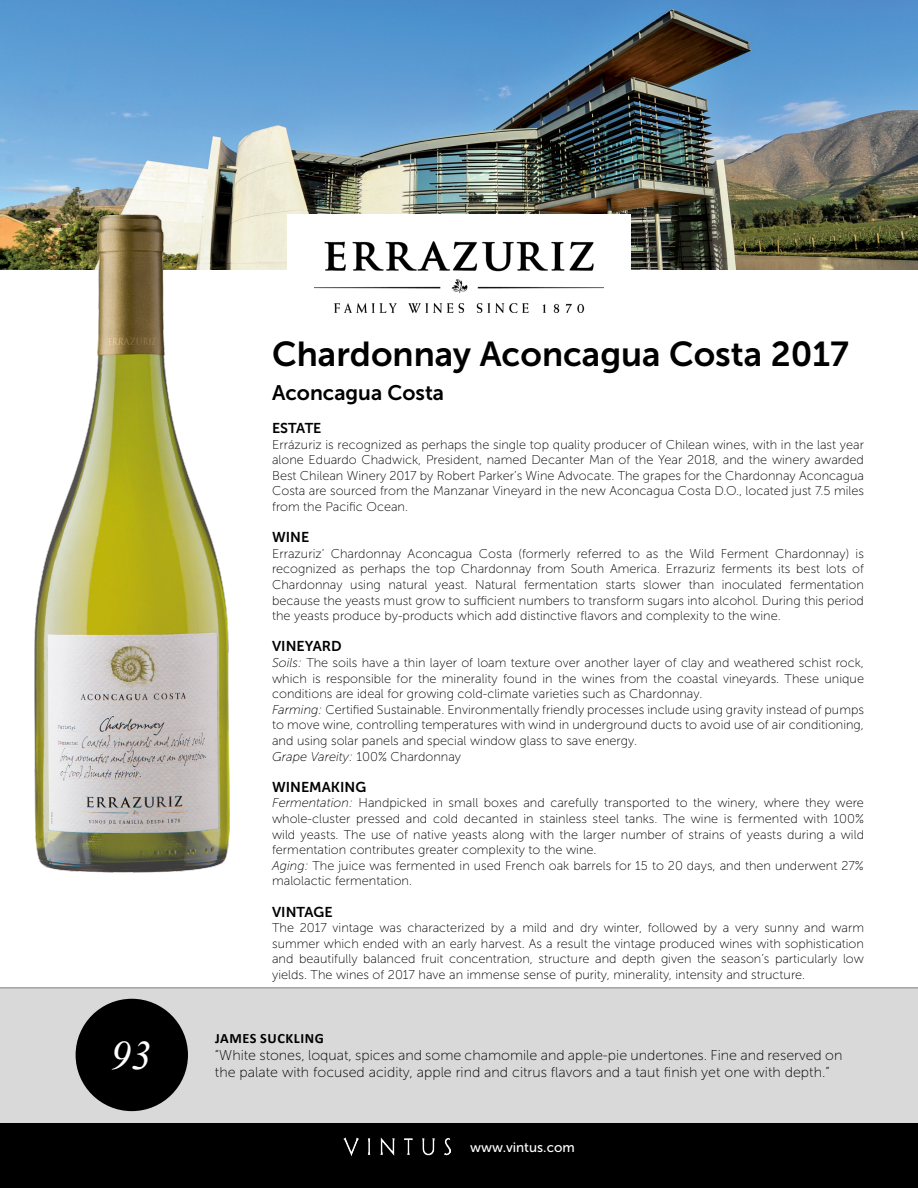
<style>
.page{position:relative;width:918px;height:1188px;background:#fff}
.page>*{position:absolute;margin:0;border:0;box-sizing:border-box;transform-origin:0 0}
.t1{font:italic 40.5px "Times New Roman";color:#fff}
.t2{font:34.5px "Museo Sans 700";color:#000}
.t3{font:21px "Museo Sans 700";color:#000}
.t4{font:14.25px/17.1px "Museo Sans 100";color:#000}
.t5{font:14.25px "Museo Sans 700";color:#000}
.t6{font:700 14.25px "Calibri";letter-spacing:.04em;color:#000}
.t7{font:13.5px "Museo Sans 500";color:#fff}
.t8{font:12.75px/15.6px "Museo Sans 100";color:#000;text-align:justify}
.s1{font-style:italic}
</style>
<div class="page">
<img style="left:0;top:0;width:918px;height:270px">
<div style="left:287px;top:214px;width:344px;height:125px;background:#fff"></div>
<img style="left:314px;top:242px;width:290px;height:70px">
<div style="left:0;top:1123px;width:918px;height:65px;background:#000"></div>
<img style="left:343px;top:1138px;width:108px;height:18px">
<div style="left:0;top:988px;width:918px;height:135px;background:#d9d9d9"></div>
<hr style="left:0;top:987px;width:918px;height:1px;background:#7e7e7e">
<img style="left:34px;top:215px;width:195px;height:658px">
<div style="left:76px;top:999px;width:112px;height:112px;background:#000;border-radius:50%"></div>
<h1 class="t1" style="left:111px;top:1028px;width:42px">93</h1>
<h2 class="t2" style="left:272px;top:335px;width:578px">Chardonnay Aconcagua Costa 2017</h2>
<h3 class="t3" style="left:272px;top:381px;width:174px">Aconcagua Costa</h3>
<p class="t5" style="left:272px;top:420px;width:51px">ESTATE</p>
<p class="t8" style="left:272px;top:437px;width:593px">Errázuriz is recognized as perhaps the single top quality producer of Chilean wines, with in the last year alone Eduardo Chadwick, President, named Decanter Man of the Year 2018, and the winery awarded Best Chilean Winery 2017 by Robert Parker’s Wine Advocate. The grapes for the Chardonnay Aconcagua Costa are sourced from the Manzanar Vineyard in the new Aconcagua Costa D.O., located just 7.5 miles from the Pacific Ocean.</p>
<p class="t5" style="left:272px;top:529px;width:39px">WINE</p>
<p class="t8" style="left:272px;top:546px;width:593px">Errazuriz’ Chardonnay Aconcagua Costa (formerly referred to as the Wild Ferment Chardonnay) is recognized as perhaps the top Chardonnay from South America. Errazuriz ferments its best lots of Chardonnay using natural yeast. Natural fermentation starts slower than inoculated fermentation because the yeasts must grow to sufficient numbers to transform sugars into alcohol. During this period the yeasts produce by-products which add distinctive flavors and complexity to the wine.</p>
<p class="t5" style="left:272px;top:639px;width:71px">VINEYARD</p>
<p class="t8" style="left:272px;top:655px;width:593px;text-align:left"><span class="s1">Soils:</span> The soils have a thin layer of loam texture over another layer of clay and weathered schist rock, which is responsible for the minerality found in the wines from the coastal vineyards. These unique conditions are ideal for growing cold-climate varieties such as Chardonnay.<br><span class="s1">Farming:</span> Certified Sustainable. Environmentally friendly processes include using gravity instead of pumps to move wine, controlling temperatures with wind in underground ducts to avoid use of air conditioning, and using solar panels and special window glass to save energy.<br><span class="s1">Grape Vareity:</span> 100% Chardonnay</p>
<p class="t5" style="left:272px;top:779px;width:96px">WINEMAKING</p>
<p class="t8" style="left:272px;top:795px;width:593px;text-align:left"><span class="s1">Fermentation:</span> Handpicked in small boxes and carefully transported to the winery, where they were whole-cluster pressed and cold decanted in stainless steel tanks. The wine is fermented with 100% wild yeasts. The use of native yeasts along with the larger number of strains of yeasts during a wild fermentation contributes greater complexity to the wine.<br><span class="s1">Aging:</span> The juice was fermented in used French oak barrels for 15 to 20 days, and then underwent 27% malolactic fermentation.</p>
<p class="t5" style="left:272px;top:904px;width:62px">VINTAGE</p>
<p class="t8" style="left:272px;top:920px;width:593px">The 2017 vintage was characterized by a mild and dry winter, followed by a very sunny and warm summer which ended with an early harvest. As a result the vintage produced wines with sophistication and beautifully balanced fruit concentration, structure and depth given the season’s particularly low yields. The wines of 2017 have an immense sense of purity, minerality, intensity and structure.</p>
<p class="t6" style="left:215px;top:1028px;width:110px">JAMES SUCKLING</p>
<p class="t4" style="left:215px;top:1047px;width:629px">“White stones, loquat, spices and some chamomile and apple-pie undertones. Fine and reserved on the palate with focused acidity, apple rind and citrus flavors and a taut finish yet one with depth.”</p>
<p class="t7" style="left:470px;top:1140px;width:106px">www.vintus.com</p>
</div>
